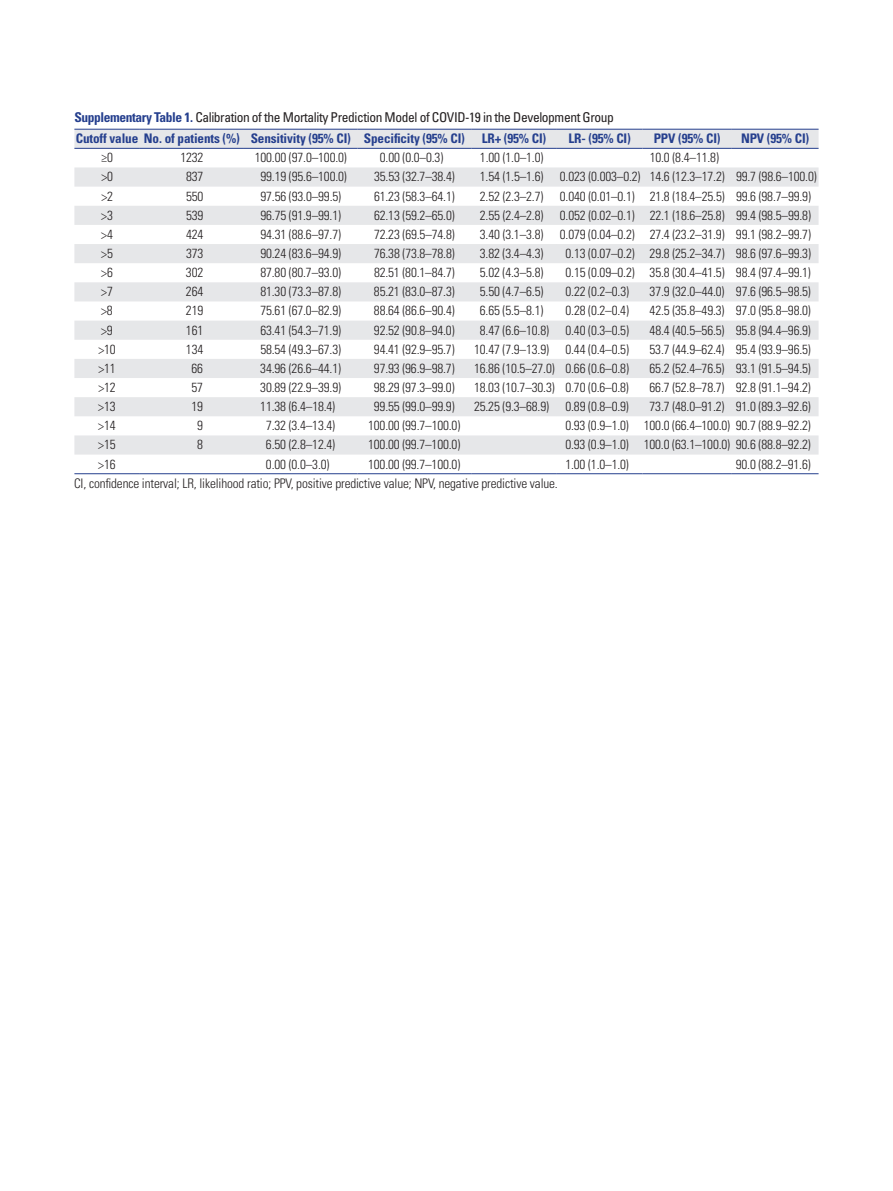
<style>
.page{position:relative;width:893px;height:1191px;background:#fff}
.page>*{position:absolute;margin:0;border:0;box-sizing:border-box;transform-origin:0 0}
.t1{font:condensed 13.5px "Univers LT Std";letter-spacing:-.03em;color:#231f20}
.t2{font:300 condensed 13.2px "Univers LT Std";letter-spacing:-.01em;color:#231f20}
.t3{font:700 condensed 13.2px "Univers LT Std";letter-spacing:-.01em;color:#253f8e}
.s1{font-weight:700;color:#253f8e}
</style>
<div class="page">
<svg style="left:74px;top:130px;width:745px;height:324px;fill:#e6e7e9"></svg>
<hr style="left:74px;top:129px;width:66px;height:1px;background:#253f8e">
<hr style="left:140px;top:129px;width:104px;height:1px;background:#253f8e">
<hr style="left:244px;top:129px;width:114px;height:1px;background:#253f8e">
<hr style="left:358px;top:129px;width:113px;height:1px;background:#253f8e">
<hr style="left:471px;top:129px;width:86px;height:1px;background:#253f8e">
<hr style="left:557px;top:129px;width:85px;height:1px;background:#253f8e">
<hr style="left:642px;top:129px;width:90px;height:1px;background:#253f8e">
<hr style="left:732px;top:129px;width:87px;height:1px;background:#253f8e">
<hr style="left:74px;top:148px;width:66px;height:1px;background:#253f8e">
<hr style="left:140px;top:148px;width:104px;height:1px;background:#253f8e">
<hr style="left:244px;top:148px;width:114px;height:1px;background:#253f8e">
<hr style="left:358px;top:148px;width:113px;height:1px;background:#253f8e">
<hr style="left:471px;top:148px;width:86px;height:1px;background:#253f8e">
<hr style="left:557px;top:148px;width:85px;height:1px;background:#253f8e">
<hr style="left:642px;top:148px;width:90px;height:1px;background:#253f8e">
<hr style="left:732px;top:148px;width:87px;height:1px;background:#253f8e">
<hr style="left:74px;top:473px;width:66px;height:1px;background:#253f8e">
<hr style="left:140px;top:473px;width:104px;height:1px;background:#253f8e">
<hr style="left:244px;top:473px;width:114px;height:1px;background:#253f8e">
<hr style="left:358px;top:473px;width:113px;height:1px;background:#253f8e">
<hr style="left:471px;top:473px;width:86px;height:1px;background:#253f8e">
<hr style="left:557px;top:473px;width:85px;height:1px;background:#253f8e">
<hr style="left:642px;top:473px;width:90px;height:1px;background:#253f8e">
<hr style="left:732px;top:473px;width:87px;height:1px;background:#253f8e">
<p class="t1" style="left:74px;top:108px;width:541px"><span class="s1">Supplementary Table 1.</span> Calibration of the Mortality Prediction Model of COVID-19 in the Development Group</p>
<p class="t3" style="left:76px;top:130px;width:390px">Cutoff value No. of patients (%) Sensitivity (95% CI) Specificity (95% CI)</p>
<p class="t3" style="left:482px;top:130px;width:66px">LR+ (95% CI)</p>
<p class="t3" style="left:568px;top:130px;width:64px">LR- (95% CI)</p>
<p class="t3" style="left:654px;top:130px;width:68px">PPV (95% CI)</p>
<p class="t3" style="left:741px;top:130px;width:70px">NPV (95% CI)</p>
<p class="t2" style="left:101px;top:150px;width:13px">≥0</p>
<p class="t2" style="left:180px;top:150px;width:25px">1232</p>
<p class="t2" style="left:255px;top:150px;width:94px">100.00 (97.0–100.0)</p>
<p class="t2" style="left:380px;top:150px;width:65px">0.00 (0.0–0.3)</p>
<p class="t2" style="left:480px;top:150px;width:65px">1.00 (1.0–1.0)</p>
<p class="t2" style="left:650px;top:150px;width:71px">10.0 (8.4–11.8)</p>
<p class="t2" style="left:101px;top:169px;width:13px">&gt;0</p>
<p class="t2" style="left:186px;top:169px;width:19px">837</p>
<p class="t2" style="left:260px;top:169px;width:88px">99.19 (95.6–100.0)</p>
<p class="t2" style="left:374px;top:169px;width:82px">35.53 (32.7–38.4)</p>
<p class="t2" style="left:480px;top:169px;width:338px">1.54 (1.5–1.6) 0.023 (0.003–0.2) 14.6 (12.3–17.2) 99.7 (98.6–100.0)</p>
<p class="t2" style="left:101px;top:188px;width:13px">&gt;2</p>
<p class="t2" style="left:186px;top:188px;width:19px">550</p>
<p class="t2" style="left:260px;top:188px;width:82px">97.56 (93.0–99.5)</p>
<p class="t2" style="left:374px;top:188px;width:82px">61.23 (58.3–64.1)</p>
<p class="t2" style="left:480px;top:188px;width:333px">2.52 (2.3–2.7) 0.040 (0.01–0.1) 21.8 (18.4–25.5) 99.6 (98.7–99.9)</p>
<p class="t2" style="left:101px;top:207px;width:13px">&gt;3</p>
<p class="t2" style="left:186px;top:207px;width:19px">539</p>
<p class="t2" style="left:260px;top:207px;width:82px">96.75 (91.9–99.1)</p>
<p class="t2" style="left:374px;top:207px;width:82px">62.13 (59.2–65.0)</p>
<p class="t2" style="left:480px;top:207px;width:333px">2.55 (2.4–2.8) 0.052 (0.02–0.1) 22.1 (18.6–25.8) 99.4 (98.5–99.8)</p>
<p class="t2" style="left:101px;top:226px;width:13px">&gt;4</p>
<p class="t2" style="left:186px;top:226px;width:19px">424</p>
<p class="t2" style="left:260px;top:226px;width:82px">94.31 (88.6–97.7)</p>
<p class="t2" style="left:374px;top:226px;width:82px">72.23 (69.5–74.8)</p>
<p class="t2" style="left:480px;top:226px;width:333px">3.40 (3.1–3.8) 0.079 (0.04–0.2) 27.4 (23.2–31.9) 99.1 (98.2–99.7)</p>
<p class="t2" style="left:101px;top:245px;width:13px">&gt;5</p>
<p class="t2" style="left:186px;top:245px;width:19px">373</p>
<p class="t2" style="left:260px;top:245px;width:82px">90.24 (83.6–94.9)</p>
<p class="t2" style="left:374px;top:245px;width:82px">76.38 (73.8–78.8)</p>
<p class="t2" style="left:480px;top:245px;width:65px">3.82 (3.4–4.3)</p>
<p class="t2" style="left:565px;top:245px;width:247px">0.13 (0.07–0.2) 29.8 (25.2–34.7) 98.6 (97.6–99.3)</p>
<p class="t2" style="left:101px;top:264px;width:13px">&gt;6</p>
<p class="t2" style="left:186px;top:264px;width:19px">302</p>
<p class="t2" style="left:260px;top:264px;width:82px">87.80 (80.7–93.0)</p>
<p class="t2" style="left:374px;top:264px;width:82px">82.51 (80.1–84.7)</p>
<p class="t2" style="left:480px;top:264px;width:65px">5.02 (4.3–5.8)</p>
<p class="t2" style="left:565px;top:264px;width:247px">0.15 (0.09–0.2) 35.8 (30.4–41.5) 98.4 (97.4–99.1)</p>
<p class="t2" style="left:101px;top:284px;width:13px">&gt;7</p>
<p class="t2" style="left:186px;top:284px;width:19px">264</p>
<p class="t2" style="left:260px;top:284px;width:82px">81.30 (73.3–87.8)</p>
<p class="t2" style="left:374px;top:284px;width:82px">85.21 (83.0–87.3)</p>
<p class="t2" style="left:480px;top:284px;width:65px">5.50 (4.7–6.5)</p>
<p class="t2" style="left:565px;top:284px;width:65px">0.22 (0.2–0.3)</p>
<p class="t2" style="left:650px;top:284px;width:163px">37.9 (32.0–44.0) 97.6 (96.5–98.5)</p>
<p class="t2" style="left:101px;top:303px;width:13px">&gt;8</p>
<p class="t2" style="left:186px;top:303px;width:19px">219</p>
<p class="t2" style="left:260px;top:303px;width:82px">75.61 (67.0–82.9)</p>
<p class="t2" style="left:374px;top:303px;width:82px">88.64 (86.6–90.4)</p>
<p class="t2" style="left:480px;top:303px;width:65px">6.65 (5.5–8.1)</p>
<p class="t2" style="left:565px;top:303px;width:65px">0.28 (0.2–0.4)</p>
<p class="t2" style="left:650px;top:303px;width:163px">42.5 (35.8–49.3) 97.0 (95.8–98.0)</p>
<p class="t2" style="left:101px;top:322px;width:13px">&gt;9</p>
<p class="t2" style="left:186px;top:322px;width:19px">161</p>
<p class="t2" style="left:260px;top:322px;width:82px">63.41 (54.3–71.9)</p>
<p class="t2" style="left:374px;top:322px;width:82px">92.52 (90.8–94.0)</p>
<p class="t2" style="left:480px;top:322px;width:151px">8.47 (6.6–10.8) 0.40 (0.3–0.5)</p>
<p class="t2" style="left:650px;top:322px;width:163px">48.4 (40.5–56.5) 95.8 (94.4–96.9)</p>
<p class="t2" style="left:98px;top:341px;width:19px">&gt;10</p>
<p class="t2" style="left:186px;top:341px;width:19px">134</p>
<p class="t2" style="left:260px;top:341px;width:82px">58.54 (49.3–67.3)</p>
<p class="t2" style="left:374px;top:341px;width:82px">94.41 (92.9–95.7)</p>
<p class="t2" style="left:474px;top:341px;width:156px">10.47 (7.9–13.9) 0.44 (0.4–0.5)</p>
<p class="t2" style="left:650px;top:341px;width:163px">53.7 (44.9–62.4) 95.4 (93.9–96.5)</p>
<p class="t2" style="left:98px;top:360px;width:19px">&gt;11</p>
<p class="t2" style="left:192px;top:360px;width:13px">66</p>
<p class="t2" style="left:260px;top:360px;width:82px">34.96 (26.6–44.1)</p>
<p class="t2" style="left:374px;top:360px;width:82px">97.93 (96.9–98.7)</p>
<p class="t2" style="left:474px;top:360px;width:156px">16.86 (10.5–27.0) 0.66 (0.6–0.8)</p>
<p class="t2" style="left:650px;top:360px;width:163px">65.2 (52.4–76.5) 93.1 (91.5–94.5)</p>
<p class="t2" style="left:98px;top:379px;width:19px">&gt;12</p>
<p class="t2" style="left:192px;top:379px;width:13px">57</p>
<p class="t2" style="left:260px;top:379px;width:82px">30.89 (22.9–39.9)</p>
<p class="t2" style="left:374px;top:379px;width:82px">98.29 (97.3–99.0)</p>
<p class="t2" style="left:474px;top:379px;width:156px">18.03 (10.7–30.3) 0.70 (0.6–0.8)</p>
<p class="t2" style="left:650px;top:379px;width:163px">66.7 (52.8–78.7) 92.8 (91.1–94.2)</p>
<p class="t2" style="left:98px;top:398px;width:19px">&gt;13</p>
<p class="t2" style="left:192px;top:398px;width:13px">19</p>
<p class="t2" style="left:260px;top:398px;width:76px">11.38 (6.4–18.4)</p>
<p class="t2" style="left:374px;top:398px;width:82px">99.55 (99.0–99.9)</p>
<p class="t2" style="left:474px;top:398px;width:156px">25.25 (9.3–68.9) 0.89 (0.8–0.9)</p>
<p class="t2" style="left:649px;top:398px;width:163px">73.7 (48.0–91.2) 91.0 (89.3–92.6)</p>
<p class="t2" style="left:98px;top:418px;width:19px">&gt;14</p>
<p class="t2" style="left:197px;top:418px;width:7px">9</p>
<p class="t2" style="left:266px;top:418px;width:71px">7.32 (3.4–13.4)</p>
<p class="t2" style="left:368px;top:418px;width:94px">100.00 (99.7–100.0)</p>
<p class="t2" style="left:565px;top:418px;width:247px">0.93 (0.9–1.0) 100.0 (66.4–100.0) 90.7 (88.9–92.2)</p>
<p class="t2" style="left:98px;top:437px;width:19px">&gt;15</p>
<p class="t2" style="left:197px;top:437px;width:7px">8</p>
<p class="t2" style="left:266px;top:437px;width:71px">6.50 (2.8–12.4)</p>
<p class="t2" style="left:368px;top:437px;width:94px">100.00 (99.7–100.0)</p>
<p class="t2" style="left:565px;top:437px;width:247px">0.93 (0.9–1.0) 100.0 (63.1–100.0) 90.6 (88.8–92.2)</p>
<p class="t2" style="left:98px;top:456px;width:19px">&gt;16</p>
<p class="t2" style="left:266px;top:456px;width:65px">0.00 (0.0–3.0)</p>
<p class="t2" style="left:368px;top:456px;width:94px">100.00 (99.7–100.0)</p>
<p class="t2" style="left:565px;top:456px;width:65px">1.00 (1.0–1.0)</p>
<p class="t2" style="left:736px;top:456px;width:76px">90.0 (88.2–91.6)</p>
<p class="t2" style="left:74px;top:475px;width:485px">CI, confidence interval; LR, likelihood ratio; PPV, positive predictive value; NPV, negative predictive value.</p>
</div>
